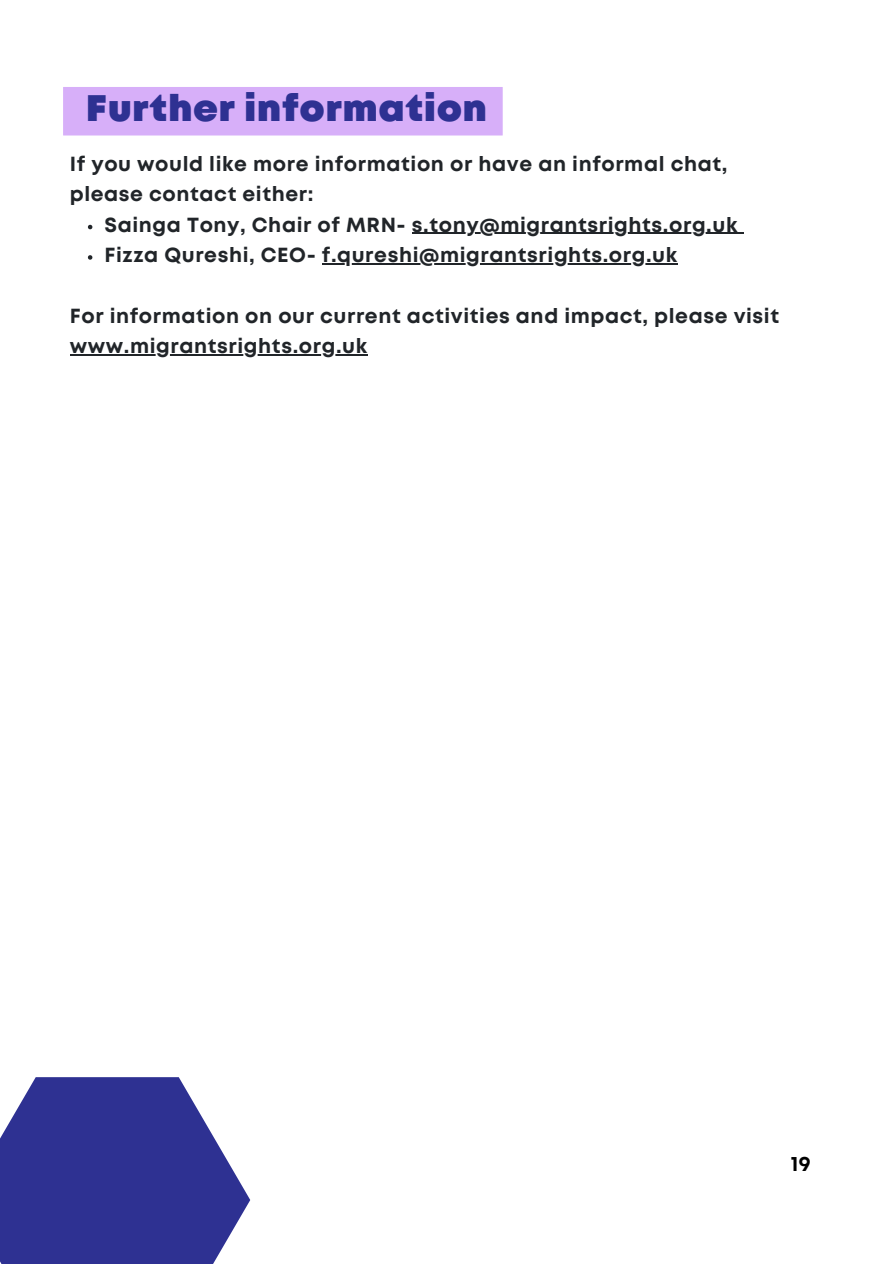
<style>
.page{position:relative;width:894px;height:1264px;background:#fff}
.page>*{position:absolute;margin:0;border:0;box-sizing:border-box;transform-origin:0 0}
.t1{font:900 36.9px "Mont";letter-spacing:.03em;color:#2e3192}
.t2{font:700 21px "Mont";color:#000}
.t3{font:700 20.4px/30.3px "Mont";letter-spacing:.03em;color:#212529}
</style>
<div class="page">
<svg style="left:88px;top:225px;width:4px;height:4px"></svg>
<hr style="left:412px;top:233px;width:326px;height:1px;background:#212529">
<svg style="left:88px;top:255px;width:4px;height:5px"></svg>
<hr style="left:322px;top:263px;width:355px;height:1px;background:#212529">
<hr style="left:70px;top:354px;width:298px;height:1px;background:#212529">
<div style="left:63px;top:87px;width:439px;height:48px;background:#d7aff9"></div>
<div style="left:0;top:1077px;width:250px;height:186px;background:#2e3192"></div>
<p class="t1" style="left:86px;top:95px;width:402px">Further information</p>
<h2 class="t3" style="left:70px;top:150px;width:659px">If you would like more information or have an informal chat, please contact either:</h2>
<p class="t3" style="left:104px;top:211px;width:634px">Sainga Tony, Chair of MRN- s.tony@migrantsrights.org.uk</p>
<p class="t3" style="left:104px;top:241px;width:574px">Fizza Qureshi, CEO- f.qureshi@migrantsrights.org.uk</p>
<h2 class="t3" style="left:70px;top:302px;width:710px">For information on our current activities and impact, please visit</h2>
<p class="t3" style="left:70px;top:332px;width:299px">www.migrantsrights.org.uk</p>
<h1 class="t2" style="left:790px;top:1155px;width:22px">19</h1>
</div>
